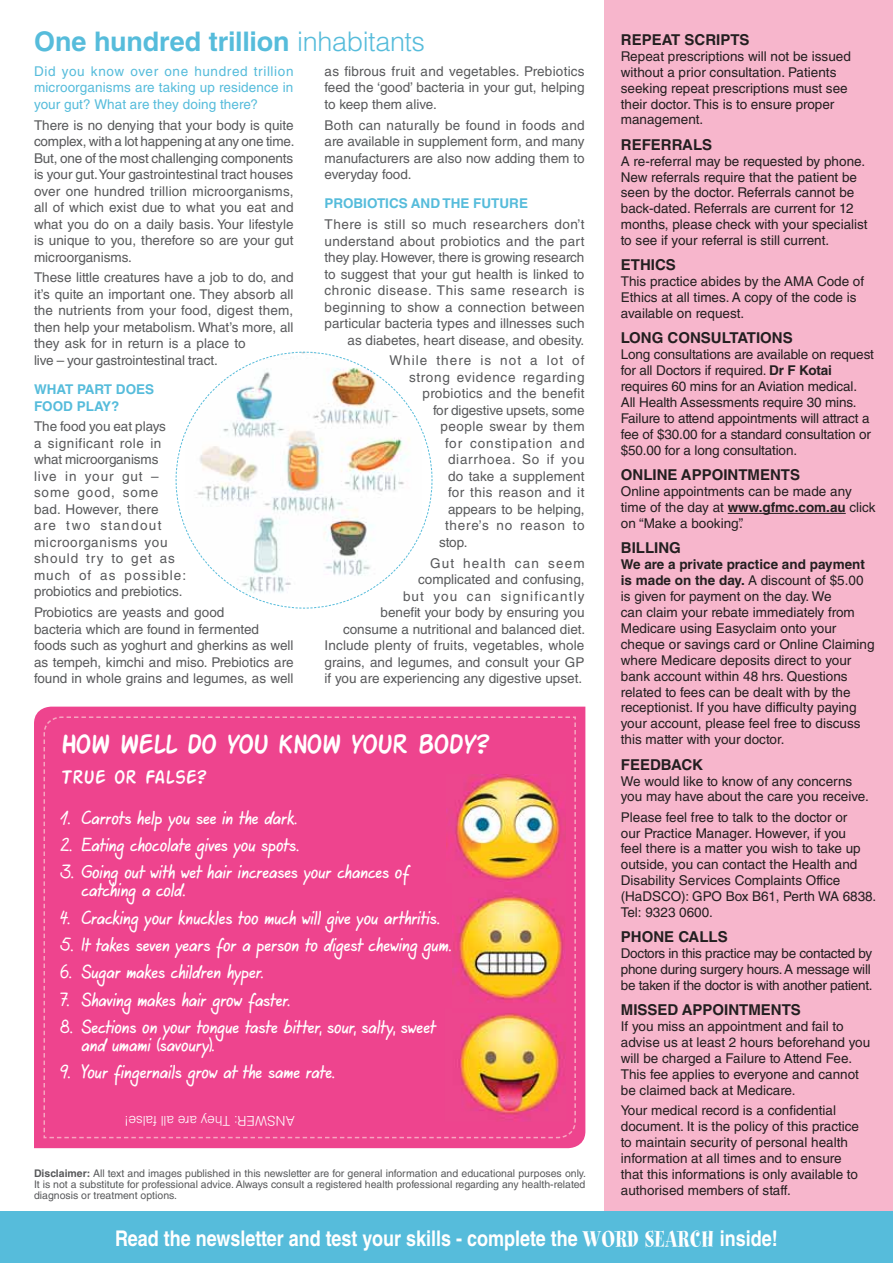
<style>
.page{position:relative;width:893px;height:1263px;background:#fff}
.page>*{position:absolute;margin:0;border:0;box-sizing:border-box;transform-origin:0 0}
.t1{font:30px "Action Man";letter-spacing:-.04em;color:#fff}
.t2{font:700 27px "Helvetica LT Std";letter-spacing:-.005em;color:#56bcdb}
.t3{font:700 21.6px "Helvetica LT Std";color:#fff;scale:.83 1}
.t4{font:21px "Action Man";letter-spacing:-.005em;color:#fff}
.t5{font:16.5px/18px "Agilo Handwriting";letter-spacing:.01em;color:#fff}
.t6{font:700 15px "Helvetica LT Std";color:#231f20}
.t7{font:13.5px/15.9px "Helvetica LT Std";color:#231f20}
.t8{font:13.5px/16.5px "Helvetica LT Std";color:#58595b;text-align:justify}
.t9{font:13.5px/16.5px "Helvetica LT Std";letter-spacing:.04em;color:#58595b}
.t10{font:13.5px/15.9px "Helvetica LT Std";letter-spacing:-.02em;color:#231f20}
.t11{font:13.5px/16.5px "Helvetica LT Std";letter-spacing:.01em;color:#56bcdb;text-align:justify}
.t12{font:700 13.5px/16.5px "Helvetica LT Std";color:#56bcdb}
.t13{font:13.5px "Helvetica LT Std";letter-spacing:.055em;color:#58595b}
.t14{font:13.5px "Helvetica LT Std";letter-spacing:.035em;color:#58595b}
.t15{font:13.5px "Helvetica LT Std";letter-spacing:.025em;color:#58595b}
.t16{font:300 13.5px "Helvetica LT Std";color:#fff}
.t17{font:13.5px "Helvetica LT Std";letter-spacing:.08em;color:#58595b}
.t18{font:13.5px "Helvetica LT Std";letter-spacing:.065em;color:#58595b}
.t19{font:13.5px "Helvetica LT Std";letter-spacing:.06em;color:#58595b}
.t20{font:10.5px/11.2px "Helvetica LT Std";color:#58595b;text-align:justify}
.s1{font-weight:300}
.s2{font-weight:700}
.s3{font-family:"Spumoni";font-weight:400;font-size:25.2px}
</style>
<div class="page">
<div style="left:604px;top:0;width:289px;height:1213px;background:#f7b6cc"></div>
<div style="left:0;top:1211px;width:893px;height:52px;background:#56bcdb"></div>
<svg style="left:175px;top:351px;width:258px;height:258px"></svg>
<div style="left:34px;top:707px;width:551px;height:441px;background:#ee448e"></div>
<svg style="left:43px;top:716px;width:534px;height:423px;background:#ed5188"></svg>
<hr style="left:728px;top:513px;width:118px;height:1px;background:#231f20">
<h2 class="t2" style="left:34px;top:32px;width:393px">One hundred trillion <span class="s1">inhabitants</span></h2>
<p class="t11" style="left:34px;top:64px;width:261px">Did you know over one hundred trillion microorganisms are taking up residence in your gut? What are they doing there?</p>
<p class="t8" style="left:34px;top:118px;width:262px">There is no denying that your body is quite complex, with a lot happening at any one time.<br>But, one of the most challenging components is your gut. Your gastrointestinal tract houses over one hundred trillion microorganisms, all of which exist due to what you eat and what you do on a daily basis. Your lifestyle is unique to you, therefore so are your gut microorganisms.</p>
<p class="t8" style="left:34px;top:271px;width:261px;text-align:left">These little creatures have a job to do, and it’s quite an important one. They absorb all the nutrients from your food, digest them, then help your metabolism. What’s more, all they ask for in return is a place to<br>live – your gastrointestinal tract.</p>
<p class="t12" style="left:34px;top:383px;width:122px">WHAT PART DOES<br>FOOD PLAY?</p>
<p class="t9" style="left:34px;top:420px;width:154px">The food you eat plays<br>a significant role in what microorganisms<br>live in your gut – some good, some bad. However, there<br>are two standout microorganisms you should try to get as much of as possible: probiotics and prebiotics.</p>
<p class="t8" style="left:34px;top:606px;width:261px;text-align:left">Probiotics are yeasts and good<br>bacteria which are found in fermented foods such as yoghurt and gherkins as well as tempeh, kimchi and miso. Prebiotics are found in whole grains and legumes, as well</p>
<p class="t8" style="left:325px;top:64px;width:262px">as fibrous fruit and vegetables. Prebiotics feed the ‘good’ bacteria in your gut, helping to keep them alive.</p>
<p class="t8" style="left:325px;top:118px;width:262px">Both can naturally be found in foods and are available in supplement form, and many manufacturers are also now adding them to everyday food.</p>
<p class="t12" style="left:325px;top:197px;width:205px">PROBIOTICS AND THE FUTURE</p>
<p class="t8" style="left:325px;top:218px;width:262px;text-align:right">There is still so much researchers don’t understand about probiotics and the part they play. However, there is growing research to suggest that your gut health is linked to chronic disease. This same research is beginning to show a connection between particular bacteria types and illnesses such as diabetes, heart disease, and obesity.</p>
<p class="t17" style="left:390px;top:356px;width:197px">While there is not a lot of</p>
<p class="t13" style="left:409px;top:372px;width:177px">strong evidence regarding</p>
<p class="t15" style="left:423px;top:389px;width:163px">probiotics and the benefit</p>
<p class="t8" style="left:433px;top:403px;width:153px">for digestive upsets, some</p>
<p class="t14" style="left:441px;top:422px;width:146px">people swear by them</p>
<p class="t18" style="left:445px;top:438px;width:141px">for constipation and</p>
<p class="t13" style="left:448px;top:455px;width:138px">diarrhoea. So if you</p>
<p class="t8" style="left:448px;top:469px;width:138px">do take a supplement</p>
<p class="t14" style="left:448px;top:488px;width:138px">for this reason and it</p>
<p class="t8" style="left:448px;top:502px;width:138px">appears to be helping,</p>
<p class="t19" style="left:445px;top:521px;width:141px">there’s no reason to</p>
<p class="t8" style="left:439px;top:535px;width:30px">stop.</p>
<p class="t8" style="left:325px;top:556px;width:262px;text-align:right">Gut health can seem<br>complicated and confusing,<br>but you can significantly<br>benefit your body by ensuring you consume a nutritional and balanced diet.<br>Include plenty of fruits, vegetables, whole grains, and legumes, and consult your GP if you are experiencing any digestive upset.</p>
<h1 class="t1" style="left:61px;top:726px;width:430px">HOW WELL DO YOU KNOW YOUR BODY?</h1>
<h3 class="t4" style="left:61px;top:765px;width:147px">TRUE OR FALSE?</h3>
<p class="t5" style="left:61px;top:809px;width:238px">1. Carrots help you see in the dark.</p>
<p class="t5" style="left:61px;top:836px;width:240px">2. Eating chocolate gives you spots.</p>
<p class="t5" style="left:82px;top:864px;width:329px;text-indent:-21px">3. Going out with wet hair increases your chances of catching a cold.</p>
<p class="t5" style="left:61px;top:909px;width:380px">4. Cracking your knuckles too much will give you arthritis.</p>
<p class="t5" style="left:61px;top:936px;width:392px">5. It takes seven years for a person to digest chewing gum.</p>
<p class="t5" style="left:61px;top:964px;width:204px">6. Sugar makes children hyper.</p>
<p class="t5" style="left:61px;top:991px;width:231px">7. Shaving makes hair grow faster.</p>
<p class="t5" style="left:82px;top:1018px;width:355px;text-indent:-21px">8. Sections on your tongue taste bitter, sour, salty, sweet and umami (savoury).</p>
<p class="t5" style="left:61px;top:1064px;width:275px">9. Your fingernails grow at the same rate.</p>
<p class="t16" style="left:295px;top:1128px;width:172px;rotate:-180deg">ANSWER: They are all false!</p>
<p class="t20" style="left:34px;top:1169px;width:553px"><span class="s2">Disclaimer:</span> All text and images published in this newsletter are for general information and educational purposes only.<br>It is not a substitute for professional advice. Always consult a registered health professional regarding any health-related diagnosis or treatment options.</p>
<p class="t6" style="left:621px;top:34px;width:130px">REPEAT SCRIPTS</p>
<p class="t7" style="left:621px;top:50px;width:231px">Repeat prescriptions will not be issued without a prior consultation. Patients seeking repeat prescriptions must see their doctor. This is to ensure proper management.</p>
<p class="t6" style="left:621px;top:139px;width:93px">REFERRALS</p>
<p class="t7" style="left:621px;top:154px;width:248px">A re-referral may be requested by phone.<br>New referrals require that the patient be seen by the doctor. Referrals cannot be back-dated. Referrals are current for 12 months, please check with your specialist to see if your referral is still current.</p>
<p class="t6" style="left:621px;top:260px;width:57px">ETHICS</p>
<p class="t7" style="left:621px;top:275px;width:245px">This practice abides by the AMA Code of<br>Ethics at all times. A copy of the code is available on request.</p>
<p class="t6" style="left:621px;top:333px;width:173px">LONG CONSULTATIONS</p>
<p class="t7" style="left:621px;top:348px;width:255px">Long consultations are available on request for all Doctors if required. <span class="s2">Dr F Kotai </span>requires 60 mins for an Aviation medical.<br>All Health Assessments require 30 mins.<br>Failure to attend appointments will attract a fee of $30.00 for a standard consultation or $50.00 for a long consultation.</p>
<p class="t6" style="left:621px;top:469px;width:181px">ONLINE APPOINTMENTS</p>
<p class="t7" style="left:621px;top:485px;width:256px">Online appointments can be made any time of the day at <span class="s2">www.gfmc.com.au</span> click on “Make a booking”.</p>
<p class="t6" style="left:621px;top:542px;width:61px">BILLING</p>
<p class="t7" style="left:621px;top:558px;width:255px"><span class="s2">We are a private practice and payment is made on the day.</span> A discount of $5.00 is given for payment on the day. We<br>can claim your rebate immediately from Medicare using Easyclaim onto your cheque or savings card or Online Claiming where Medicare deposits direct to your bank account within 48 hrs. Questions related to fees can be dealt with by the receptionist. If you have difficulty paying your account, please feel free to discuss this matter with your doctor.</p>
<p class="t6" style="left:621px;top:759px;width:84px">FEEDBACK</p>
<p class="t7" style="left:621px;top:774px;width:249px">We would like to know of any concerns you may have about the care you receive.</p>
<p class="t7" style="left:621px;top:810px;width:257px">Please feel free to talk to the doctor or<br>our Practice Manager. However, if you<br>feel there is a matter you wish to take up outside, you can contact the Health and Disability Services Complaints Office (HaDSCO): GPO Box B61, Perth WA 6838.<br>Tel: 9323 0600.</p>
<p class="t6" style="left:621px;top:932px;width:108px">PHONE CALLS</p>
<p class="t10" style="left:621px;top:947px;width:253px">Doctors in this practice may be contacted by phone during surgery hours. A message will be taken if the doctor is with another patient.</p>
<p class="t6" style="left:621px;top:1005px;width:182px">MISSED APPOINTMENTS</p>
<p class="t7" style="left:621px;top:1020px;width:251px">If you miss an appointment and fail to advise us at least 2 hours beforehand you will be charged a Failure to Attend Fee.<br>This fee applies to everyone and cannot be claimed back at Medicare.</p>
<p class="t7" style="left:621px;top:1104px;width:240px">Your medical record is a confidential document. It is the policy of this practice to maintain security of personal health information at all times and to ensure that this informations is only available to authorised members of staff.</p>
<h3 class="t3" style="left:115px;top:1231px;width:800px">Read the newsletter and test your skills - complete the <span class="s3">WORD SEARCH</span> inside!</h3>
</div>
